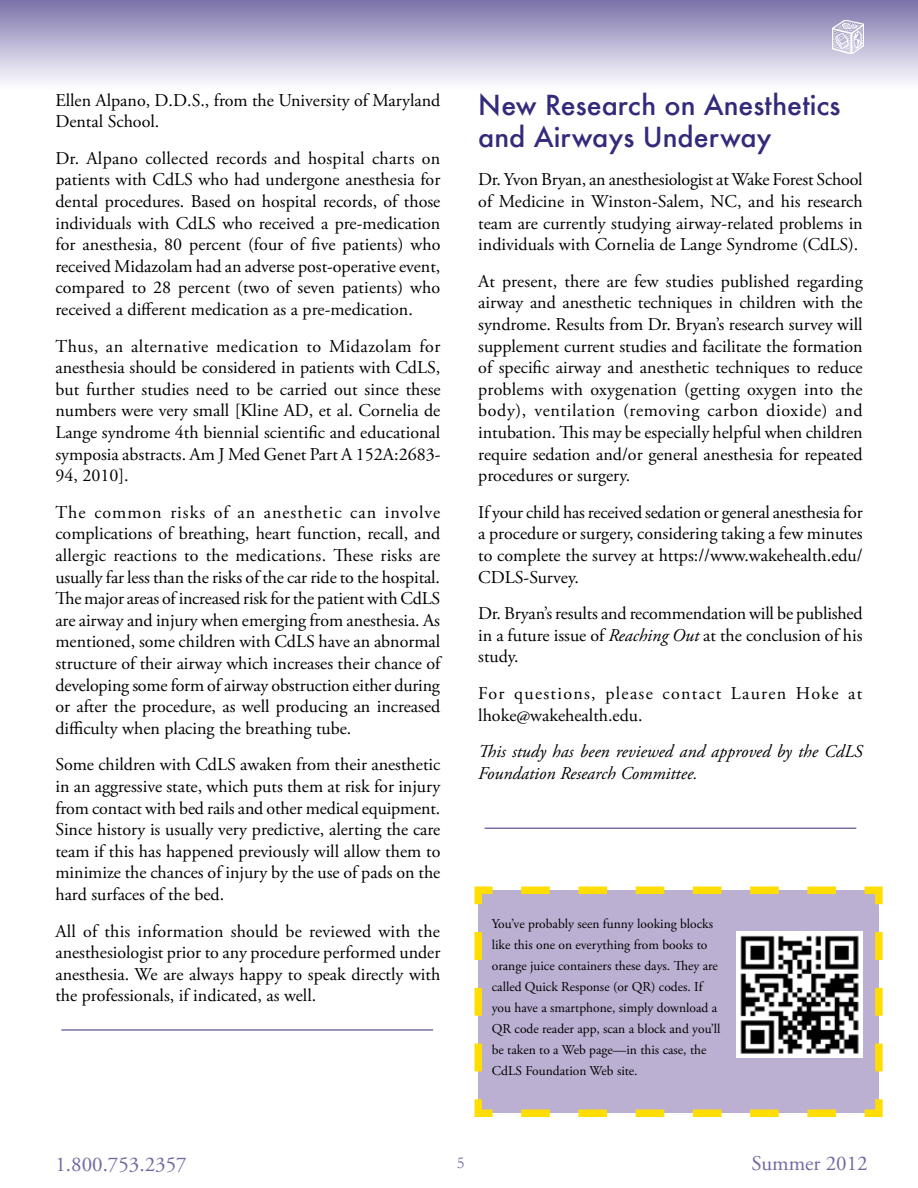
<style>
.page{position:relative;width:918px;height:1188px;background:#fff}
.page>*{position:absolute;margin:0;border:0;box-sizing:border-box;transform-origin:0 0}
.t1{font:500 27px/32.4px "Futura";color:#342a7b}
.t2{font:21px "Adobe Garamond Pro";color:#7169a2}
.t3{font:18px/21.6px "Adobe Garamond Pro";color:#000;text-align:justify}
.t4{font:italic 18px/21.6px "Adobe Garamond Pro";color:#000}
.t5{font:18px/21.6px "Adobe Garamond Pro";letter-spacing:.07em;color:#000}
.t6{font:16.5px "Garamond";color:#7169a2}
.t7{font:13.5px/21px "Adobe Garamond Pro";color:#000}
.s1{font-style:italic}
</style>
<div class="page">
<div style="left:0;top:0;width:918px;height:103px;background:linear-gradient(to bottom,#7d75ac,#fff)"></div>
<img style="left:832px;top:20px;width:32px;height:34px">
<hr style="left:61px;top:1030px;width:372px;height:1px;background:#342a7b">
<hr style="left:485px;top:828px;width:371px;height:1px;background:#342a7b">
<svg style="left:474px;top:886px;width:409px;height:231px;background:#c2b5c6"></svg>
<img style="left:736px;top:931px;width:127px;height:127px">
<p class="t3" style="left:55px;top:90px;width:387px">Ellen Alpano, D.D.S., from the University of Maryland<br>Dental School.</p>
<p class="t3" style="left:55px;top:148px;width:387px">Dr. Alpano collected records and hospital charts on patients with CdLS who had undergone anesthesia for dental procedures. Based on hospital records, of those individuals with CdLS who received a pre-medication for anesthesia, 80 percent (four of five patients) who received Midazolam had an adverse post-operative event, compared to 28 percent (two of seven patients) who received a different medication as a pre-medication.</p>
<p class="t3" style="left:55px;top:336px;width:387px">Thus, an alternative medication to Midazolam for anesthesia should be considered in patients with CdLS, but further studies need to be carried out since these numbers were very small [Kline AD, et al. Cornelia de Lange syndrome 4th biennial scientific and educational symposia abstracts. Am J Med Genet Part A 152A:2683- 94, 2010].</p>
<p class="t3" style="left:55px;top:502px;width:387px">The common risks of an anesthetic can involve complications of breathing, heart function, recall, and allergic reactions to the medications. These risks are usually far less than the risks of the car ride to the hospital.<br>The major areas of increased risk for the patient with CdLS are airway and injury when emerging from anesthesia. As mentioned, some children with CdLS have an abnormal structure of their airway which increases their chance of developing some form of airway obstruction either during or after the procedure, as well producing an increased difficulty when placing the breathing tube.</p>
<p class="t3" style="left:55px;top:755px;width:387px">Some children with CdLS awaken from their anesthetic in an aggressive state, which puts them at risk for injury from contact with bed rails and other medical equipment.<br>Since history is usually very predictive, alerting the care team if this has happened previously will allow them to minimize the chances of injury by the use of pads on the hard surfaces of the bed.</p>
<p class="t3" style="left:55px;top:921px;width:387px">All of this information should be reviewed with the anesthesiologist prior to any procedure performed under anesthesia. We are always happy to speak directly with the professionals, if indicated, as well.</p>
<h1 class="t1" style="left:478px;top:88px;width:364px">New Research on Anesthetics and Airways Underway</h1>
<p class="t3" style="left:478px;top:170px;width:386px">Dr. Yvon Bryan, an anesthesiologist at Wake Forest School of Medicine in Winston-Salem, NC, and his research team are currently studying airway-related problems in individuals with Cornelia de Lange Syndrome (CdLS).</p>
<p class="t3" style="left:478px;top:271px;width:386px">At present, there are few studies published regarding airway and anesthetic techniques in children with the syndrome. Results from Dr. Bryan’s research survey will supplement current studies and facilitate the formation of specific airway and anesthetic techniques to reduce problems with oxygenation (getting oxygen into the body), ventilation (removing carbon dioxide) and intubation. This may be especially helpful when children require sedation and/or general anesthesia for repeated procedures or surgery.</p>
<p class="t3" style="left:478px;top:502px;width:386px">If your child has received sedation or general anesthesia for a procedure or surgery, considering taking a few minutes to complete the survey at https://www.wakehealth.edu/ CDLS-Survey.</p>
<p class="t3" style="left:478px;top:603px;width:386px">Dr. Bryan’s results and recommendation will be published in a future issue of <span class="s1">Reaching Out</span> at the conclusion of his study.</p>
<p class="t5" style="left:478px;top:683px;width:386px">For questions, please contact Lauren Hoke at lhoke@wakehealth.edu.</p>
<p class="t4" style="left:478px;top:741px;width:386px">This study has been reviewed and approved by the CdLS<br>Foundation Research Committee.</p>
<p class="t7" style="left:492px;top:914px;width:230px">You’ve probably seen funny looking blocks like this one on everything from books to orange juice containers these days. They are called Quick Response (or QR) codes. If you have a smartphone, simply download a QR code reader app, scan a block and you’ll be taken to a Web page—in this case, the CdLS Foundation Web site.</p>
<p class="t2" style="left:55px;top:1151px;width:133px">1.800.753.2357</p>
<p class="t6" style="left:457px;top:1153px;width:9px">5</p>
<p class="t2" style="left:752px;top:1151px;width:118px">Summer 2012</p>
</div>
